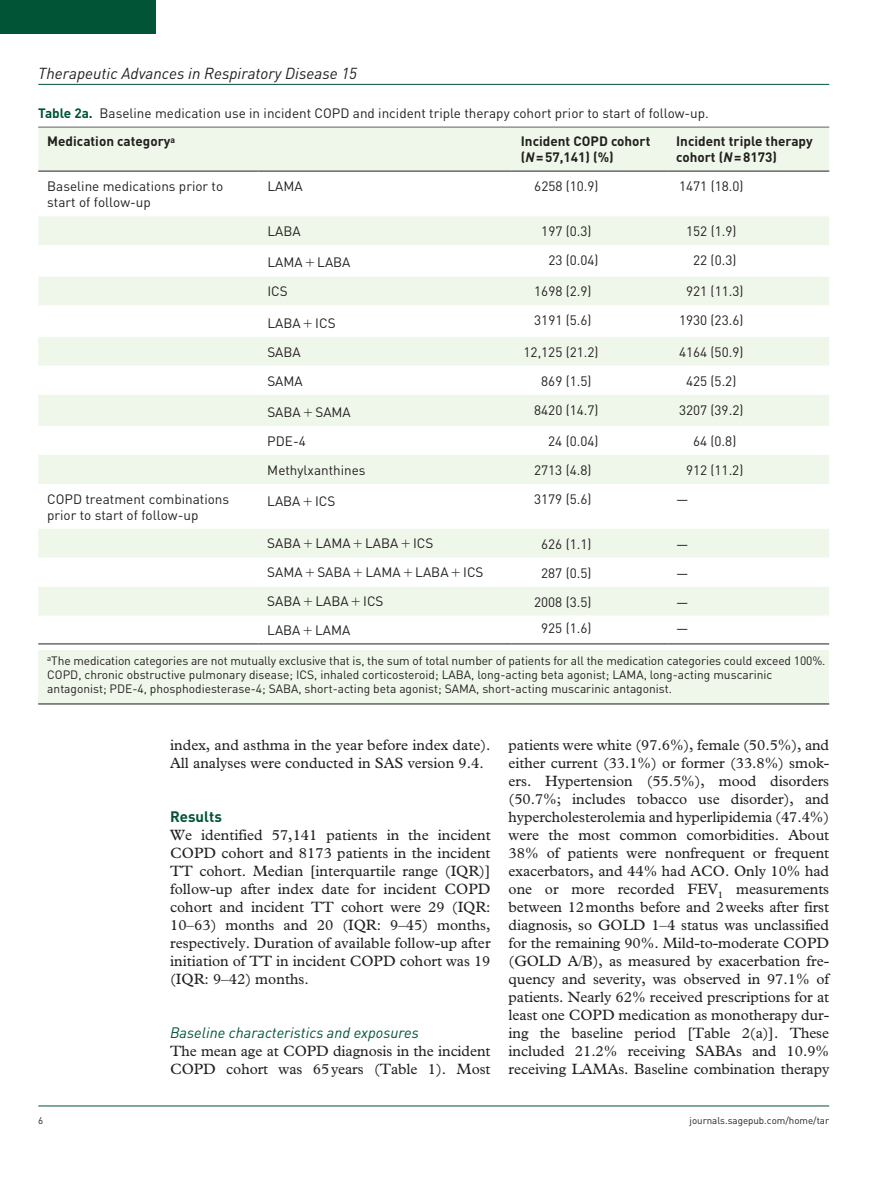
<style>
.page{position:relative;width:893px;height:1191px;background:#fff}
.page>*{position:absolute;margin:0;border:0;box-sizing:border-box;transform-origin:0 0}
.t1{font:italic 15.75px "DIN";color:#231f20}
.t2{font:15px/18px "Plantin Std";color:#231f20}
.t3{font:italic 15px "DIN";color:#015436}
.t4{font:700 15px "DIN";color:#015436}
.t5{font:13.5px/15.8px "DIN";color:#231f20}
.t6{font:700 13.5px/15.8px "DIN";color:#231f20}
.t7{font:12px/14.2px "DIN";color:#231f20}
.t8{font:9.75px "DIN";color:#231f20}
.s1{font-weight:700;color:#015436}
.s2{font-weight:700}
.s3{font-style:italic}
</style>
<div class="page">
<hr style="left:38px;top:84px;width:791px;height:1px;background:#015436">
<hr style="left:38px;top:1105px;width:791px;height:1px;background:#015436">
<div style="left:0;top:0;width:155px;height:34px;background:#015436"></div>
<div style="left:38px;top:650px;width:791px;height:54px;background:#eff7ea"></div>
<hr style="left:38px;top:127px;width:791px;height:1px;background:#231f20">
<hr style="left:38px;top:703px;width:791px;height:1px;background:#231f20">
<div style="left:38px;top:128px;width:791px;height:43px;background:#eff7ea"></div>
<svg style="left:38px;top:216px;width:791px;height:399px;fill:#eff7ec"></svg>
<hr style="left:258px;top:171px;width:254px;height:1px;background:#231f20">
<hr style="left:38px;top:171px;width:220px;height:1px;background:#231f20">
<hr style="left:512px;top:171px;width:155px;height:1px;background:#231f20">
<hr style="left:667px;top:171px;width:162px;height:1px;background:#231f20">
<hr style="left:38px;top:643px;width:220px;height:1px;background:#231f20">
<hr style="left:258px;top:643px;width:254px;height:1px;background:#231f20">
<hr style="left:512px;top:643px;width:155px;height:1px;background:#231f20">
<hr style="left:667px;top:643px;width:162px;height:1px;background:#231f20">
<svg style="left:306px;top:259px;width:8px;height:8px"></svg>
<svg style="left:304px;top:319px;width:8px;height:8px"></svg>
<svg style="left:304px;top:408px;width:8px;height:8px"></svg>
<svg style="left:304px;top:498px;width:8px;height:8px"></svg>
<svg style="left:304px;top:539px;width:8px;height:8px"></svg>
<svg style="left:354px;top:539px;width:8px;height:8px"></svg>
<svg style="left:402px;top:539px;width:8px;height:8px"></svg>
<svg style="left:306px;top:568px;width:8px;height:8px"></svg>
<svg style="left:354px;top:568px;width:8px;height:8px"></svg>
<svg style="left:404px;top:568px;width:8px;height:8px"></svg>
<svg style="left:452px;top:568px;width:8px;height:8px"></svg>
<svg style="left:304px;top:597px;width:8px;height:8px"></svg>
<svg style="left:352px;top:597px;width:8px;height:8px"></svg>
<p class="t1" style="left:38px;top:63px;width:320px">Therapeutic Advances in Respiratory Disease 15</p>
<p class="t5" style="left:47px;top:98px;width:663px;line-height:28.5px;text-indent:-9px"><span class="s1">Table 2a.</span> Baseline medication use in incident COPD and incident triple therapy cohort prior to start of follow-up.<br><span class="s2">Medication category</span><sup>a</sup></p>
<p class="t6" style="left:521px;top:133px;width:131px">Incident COPD cohort (<span class="s3">N</span>=57,141) (%)</p>
<p class="t6" style="left:676px;top:133px;width:138px">Incident triple therapy cohort (<span class="s3">N</span>=8173)</p>
<p class="t5" style="left:47px;top:178px;width:177px">Baseline medications prior to start of follow-up</p>
<p class="t5" style="left:267px;top:178px;width:37px">LAMA</p>
<p class="t5" style="left:534px;top:178px;width:66px">6258 (10.9)</p>
<p class="t5" style="left:679px;top:178px;width:66px">1471 (18.0)</p>
<p class="t5" style="left:267px;top:223px;width:35px">LABA</p>
<p class="t5" style="left:541px;top:223px;width:52px">197 (0.3)</p>
<p class="t5" style="left:686px;top:223px;width:52px">152 (1.9)</p>
<p class="t5" style="left:267px;top:254px;width:85px">LAMA LABA</p>
<p class="t5" style="left:548px;top:252px;width:52px">23 (0.04)</p>
<p class="t5" style="left:693px;top:252px;width:45px">22 (0.3)</p>
<p class="t5" style="left:267px;top:283px;width:22px">ICS</p>
<p class="t5" style="left:534px;top:283px;width:59px">1698 (2.9)</p>
<p class="t5" style="left:686px;top:283px;width:59px">921 (11.3)</p>
<p class="t5" style="left:267px;top:315px;width:70px">LABA ICS</p>
<p class="t5" style="left:534px;top:312px;width:59px">3191 (5.6)</p>
<p class="t5" style="left:679px;top:312px;width:66px">1930 (23.6)</p>
<p class="t5" style="left:267px;top:344px;width:35px">SABA</p>
<p class="t5" style="left:524px;top:344px;width:76px">12,125 (21.2)</p>
<p class="t5" style="left:679px;top:344px;width:66px">4164 (50.9)</p>
<p class="t5" style="left:267px;top:373px;width:37px">SAMA</p>
<p class="t5" style="left:541px;top:373px;width:52px">869 (1.5)</p>
<p class="t5" style="left:686px;top:373px;width:52px">425 (5.2)</p>
<p class="t5" style="left:267px;top:404px;width:85px">SABA SAMA</p>
<p class="t5" style="left:534px;top:402px;width:66px">8420 (14.7)</p>
<p class="t5" style="left:679px;top:402px;width:66px">3207 (39.2)</p>
<p class="t5" style="left:267px;top:433px;width:40px">PDE-4</p>
<p class="t5" style="left:548px;top:433px;width:52px">24 (0.04)</p>
<p class="t5" style="left:693px;top:433px;width:45px">64 (0.8)</p>
<p class="t5" style="left:267px;top:462px;width:100px">Methylxanthines</p>
<p class="t5" style="left:534px;top:462px;width:59px">2713 (4.8)</p>
<p class="t5" style="left:686px;top:462px;width:59px">912 (11.2)</p>
<p class="t5" style="left:47px;top:491px;width:184px">COPD treatment combinations prior to start of follow-up</p>
<p class="t5" style="left:267px;top:493px;width:70px">LABA ICS</p>
<p class="t5" style="left:534px;top:491px;width:59px">3179 (5.6)</p>
<p class="t5" style="left:676px;top:491px;width:14px">—</p>
<p class="t5" style="left:267px;top:535px;width:168px">SABA LAMA LABA ICS</p>
<p class="t5" style="left:541px;top:535px;width:52px">626 (1.1)</p>
<p class="t5" style="left:676px;top:535px;width:14px">—</p>
<p class="t5" style="left:267px;top:564px;width:218px">SAMA SABA LAMA LABA ICS</p>
<p class="t5" style="left:541px;top:564px;width:52px">287 (0.5)</p>
<p class="t5" style="left:676px;top:564px;width:14px">—</p>
<p class="t5" style="left:267px;top:593px;width:118px">SABA LABA ICS</p>
<p class="t5" style="left:534px;top:593px;width:59px">2008 (3.5)</p>
<p class="t5" style="left:676px;top:593px;width:14px">—</p>
<p class="t5" style="left:267px;top:622px;width:85px">LABA LAMA</p>
<p class="t5" style="left:541px;top:619px;width:52px">925 (1.6)</p>
<p class="t5" style="left:676px;top:619px;width:14px">—</p>
<p class="t7" style="left:47px;top:653px;width:780px"><sup>a</sup>The medication categories are not mutually exclusive that is, the sum of total number of patients for all the medication categories could exceed 100%.<br>COPD, chronic obstructive pulmonary disease; ICS, inhaled corticosteroid; LABA, long-acting beta agonist; LAMA, long-acting muscarinic antagonist; PDE-4, phosphodiesterase-4; SABA, short-acting beta agonist; SAMA, short-acting muscarinic antagonist.</p>
<p class="t2" style="left:170px;top:736px;width:322px">index, and asthma in the year before index date).<br>All analyses were conducted in SAS version 9.4.</p>
<p class="t4" style="left:170px;top:807px;width:53px">Results</p>
<p class="t2" style="left:170px;top:826px;width:322px;text-align:justify">We identified 57,141 patients in the incident COPD cohort and 8173 patients in the incident TT cohort. Median [interquartile range (IQR)] follow-up after index date for incident COPD cohort and incident TT cohort were 29 (IQR:<br>10–63) months and 20 (IQR: 9–45) months, respectively. Duration of available follow-up after initiation of TT in incident COPD cohort was 19 (IQR: 9–42) months.</p>
<p class="t3" style="left:170px;top:1023px;width:250px">Baseline characteristics and exposures</p>
<p class="t2" style="left:170px;top:1042px;width:322px">The mean age at COPD diagnosis in the incident<br>COPD cohort was 65years (Table 1). Most</p>
<p class="t2" style="left:509px;top:736px;width:322px;text-align:justify">patients were white (97.6%), female (50.5%), and either current (33.1%) or former (33.8%) smok&shy;ers. Hypertension (55.5%), mood disorders (50.7%; includes tobacco use disorder), and hypercholesterolemia and hyperlipidemia (47.4%) were the most common comorbidities. About 38% of patients were nonfrequent or frequent exacerbators, and 44% had ACO. Only 10% had one or more recorded FEV<sub>1</sub> measurements between 12months before and 2weeks after first diagnosis, so GOLD 1–4 status was unclassified for the remaining 90%. Mild-to-moderate COPD (GOLD A/B), as measured by exacerbation fre&shy;quency and severity, was observed in 97.1% of patients. Nearly 62% received prescriptions for at least one COPD medication as monotherapy dur&shy;ing the baseline period [Table 2(a)]. These included 21.2% receiving SABAs and 10.9% receiving LAMAs. Baseline combination therapy</p>
<p class="t8" style="left:38px;top:1114px;width:7px">6</p>
<p class="t8" style="left:689px;top:1114px;width:141px">journals.sagepub.com/home/tar</p>
</div>
